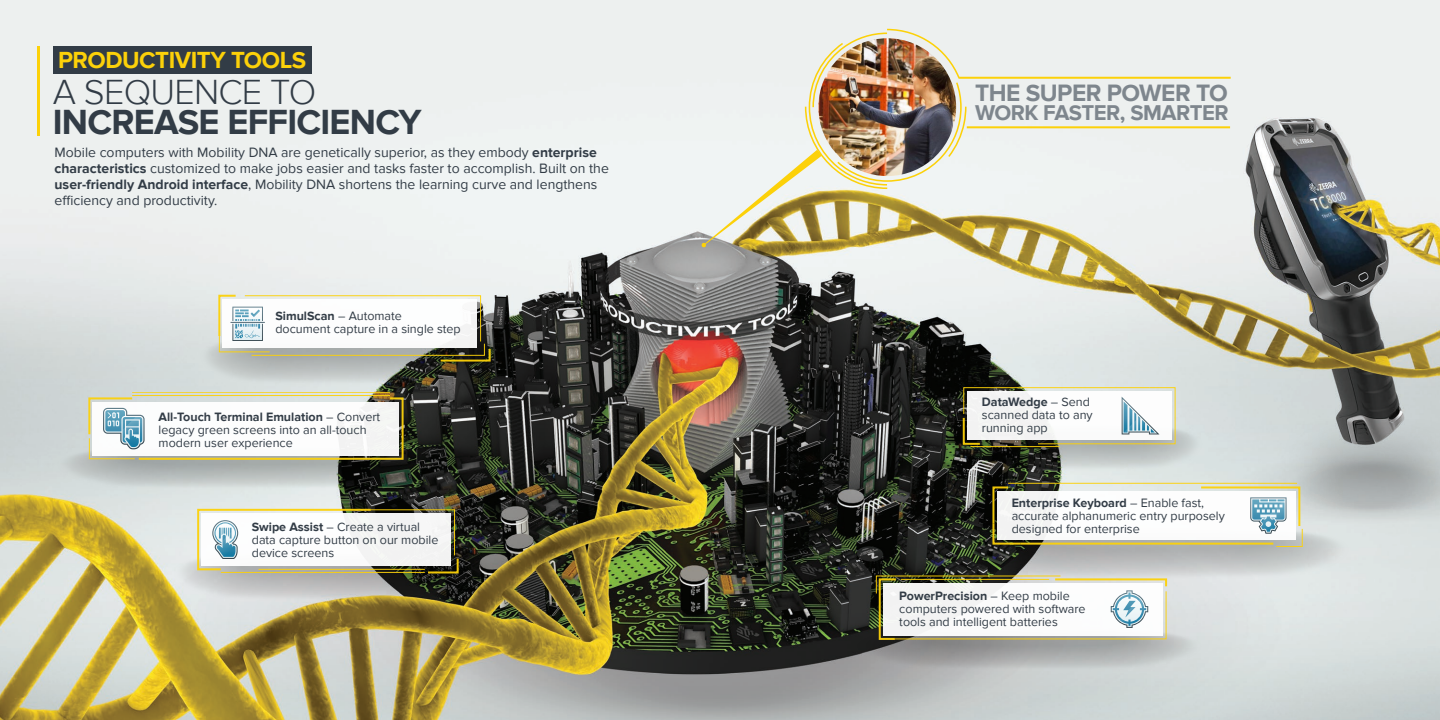
<style>
.page{position:relative;width:1440px;height:720px;background:#fff}
.page>*{position:absolute;margin:0;border:0;box-sizing:border-box;transform-origin:0 0}
.t1{font:700 36px "Proxima Nova";letter-spacing:-.02em;color:#323c46}
.t2{font:300 36px "Proxima Nova";letter-spacing:-.02em;color:#323c46}
.t3{font:700 24.5px "Proxima Nova";letter-spacing:-.02em;color:#7e868d}
.t4{font:700 24px "Proxima Nova";letter-spacing:-.02em;color:#fcd109}
.t5{font:700 22px "Proxima Nova";letter-spacing:-.02em;color:#7e868d}
.t6{font:14px/16px "Proxima Nova";color:#323c46}
.t7{font:12.5px/13px "Proxima Nova";color:#323c46}
.s1{font-weight:700}
</style>
<div class="page">
<img style="left:0;top:0;width:1440px;height:720px">
<img style="left:1247px;top:111px;width:186px;height:345px">
<img style="left:1275px;top:419px;width:165px;height:90px">
<hr style="left:132px;top:395px;width:258px;height:1px;background:#fbd10c">
<hr style="left:132px;top:392px;width:258px;height:1px;background:#fbd10c">
<svg style="left:56px;top:397px;width:382px;height:93px"></svg>
<svg style="left:199px;top:295px;width:316px;height:91px"></svg>
<svg style="left:944px;top:387px;width:260px;height:85px"></svg>
<svg style="left:172px;top:509px;width:325px;height:93px"></svg>
<hr style="left:967px;top:126px;width:263px;height:2px;background:#fcd109">
<hr style="left:958px;top:77px;width:273px;height:2px;background:#fcd109">
<img style="left:701px;top:28px;width:266px;height:220px">
<hr style="left:37px;top:46px;width:2px;height:90px;background:#fcd109">
<div style="left:53px;top:46px;width:259px;height:28px;background:#323c46"></div>
<hr style="left:1008px;top:483px;width:289px;height:1px;background:#fcd109">
<svg style="left:856px;top:486px;width:494px;height:185px"></svg>
<h3 class="t4" style="left:58px;top:46px;width:250px">PRODUCTIVITY TOOLS</h3>
<h1 class="t2" style="left:53px;top:72px;width:265px">A SEQUENCE TO</h1>
<h1 class="t1" style="left:53px;top:102px;width:371px">INCREASE EFFICIENCY</h1>
<p class="t6" style="left:55px;top:144px;width:556px">Mobile computers with Mobility DNA are genetically superior, as they embody <span class="s1">enterprise characteristics</span> customized to make jobs easier and tasks faster to accomplish. Built on the <span class="s1">user-friendly Android interface</span>, Mobility DNA shortens the learning curve and lengthens efficiency and productivity.</p>
<p class="t7" style="left:275px;top:309px;width:187px"><span class="s1">SimulScan</span> – Automate<br>document capture in a single step</p>
<p class="t7" style="left:159px;top:410px;width:223px"><span class="s1">All-Touch Terminal Emulation</span> – Convert legacy green screens into an all-touch modern user experience</p>
<p class="t7" style="left:252px;top:520px;width:188px"><span class="s1">Swipe Assist</span> – Create a virtual data capture button on our mobile device screens</p>
<h2 class="t3" style="left:975px;top:79px;width:254px">THE SUPER POWER TO</h2>
<h3 class="t5" style="left:975px;top:100px;width:255px">WORK FASTER, SMARTER</h3>
<p class="t7" style="left:982px;top:395px;width:112px"><span class="s1">DataWedge</span> – Send scanned data to any running app</p>
<p class="t7" style="left:1012px;top:496px;width:215px"><span class="s1">Enterprise Keyboard</span> – Enable fast, accurate alphanumeric entry purposely designed for enterprise</p>
<p class="t7" style="left:899px;top:589px;width:188px"><span class="s1">PowerPrecision</span> – Keep mobile computers powered with software tools and intelligent batteries</p>
</div>
